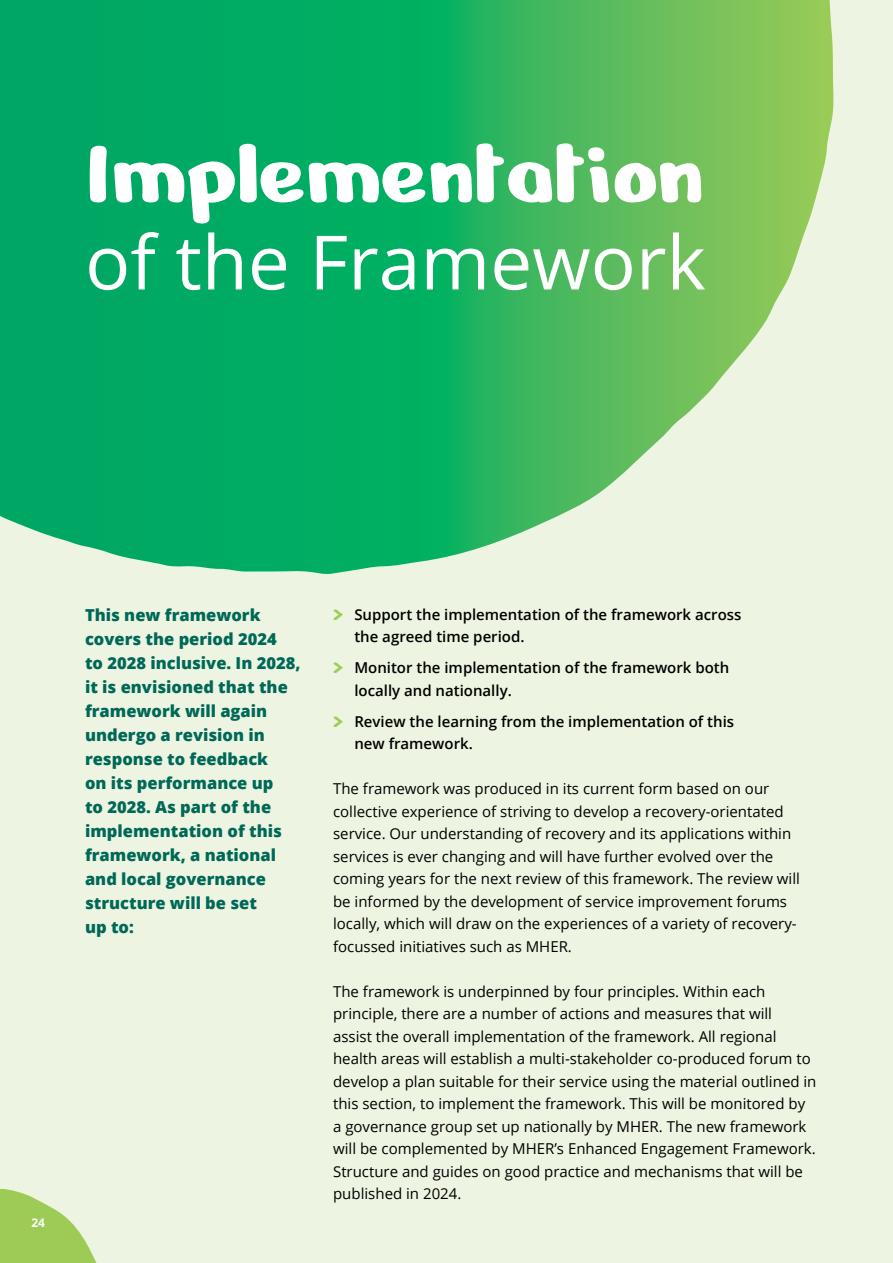
<style>
.page{position:relative;width:893px;height:1263px;background:#edf5e2}
.page>*{position:absolute;margin:0;border:0;box-sizing:border-box;transform-origin:0 0}
.t1{font:97.5px "Nerko One";color:#fff}
.t2{font:75px "Open Sans";color:#fff}
.t3{font:800 16.5px/24px "Open Sans";color:#006857}
.t4{font:15px/22.5px "Open Sans";color:#000}
.t5{font:600 15px/22.5px "Open Sans";color:#000}
.t6{font:700 12px "Open Sans";color:#fff}
.s1{font-family:"Nerko One";font-weight:400;font-size:22.5px;color:#9dcc56}
</style>
<div class="page">
<svg style="left:0;top:0;width:834px;height:574px;background:#3bb970"></svg>
<svg style="left:0;top:1188px;width:97px;height:75px"></svg>
<h1 class="t1" style="left:85px;top:111px;width:620px">Implementation</h1>
<h2 class="t2" style="left:85px;top:211px;width:622px">of the Framework</h2>
<p class="t6" style="left:31px;top:1214px;width:15px">24</p>
<p class="t3" style="left:85px;top:602px;width:217px">This new framework covers the period 2024<br>to 2028 inclusive. In 2028, it is envisioned that the framework will again undergo a revision in response to feedback<br>on its performance up<br>to 2028. As part of the implementation of this framework, a national and local governance structure will be set<br>up to:</p>
<p class="t5" style="left:354px;top:603px;width:389px;text-indent:-21px"><span class="s1">&gt;</span> Support the implementation of the framework across the agreed time period.</p>
<p class="t5" style="left:354px;top:656px;width:376px;text-indent:-21px"><span class="s1">&gt;</span> Monitor the implementation of the framework both locally and nationally.</p>
<p class="t5" style="left:354px;top:710px;width:381px;text-indent:-21px"><span class="s1">&gt;</span> Review the learning from the implementation of this new framework.</p>
<p class="t4" style="left:333px;top:777px;width:468px">The framework was produced in its current form based on our collective experience of striving to develop a recovery-orientated service. Our understanding of recovery and its applications within services is ever changing and will have further evolved over the coming years for the next review of this framework. The review will be informed by the development of service improvement forums locally, which will draw on the experiences of a variety of recovery&shy;focussed initiatives such as MHER.</p>
<p class="t4" style="left:333px;top:980px;width:485px">The framework is underpinned by four principles. Within each principle, there are a number of actions and measures that will<br>assist the overall implementation of the framework. All regional health areas will establish a multi-stakeholder co-produced forum to develop a plan suitable for their service using the material outlined in this section, to implement the framework. This will be monitored by a governance group set up nationally by MHER. The new framework will be complemented by MHER’s Enhanced Engagement Framework.<br>Structure and guides on good practice and mechanisms that will be published in 2024.</p>
</div>
